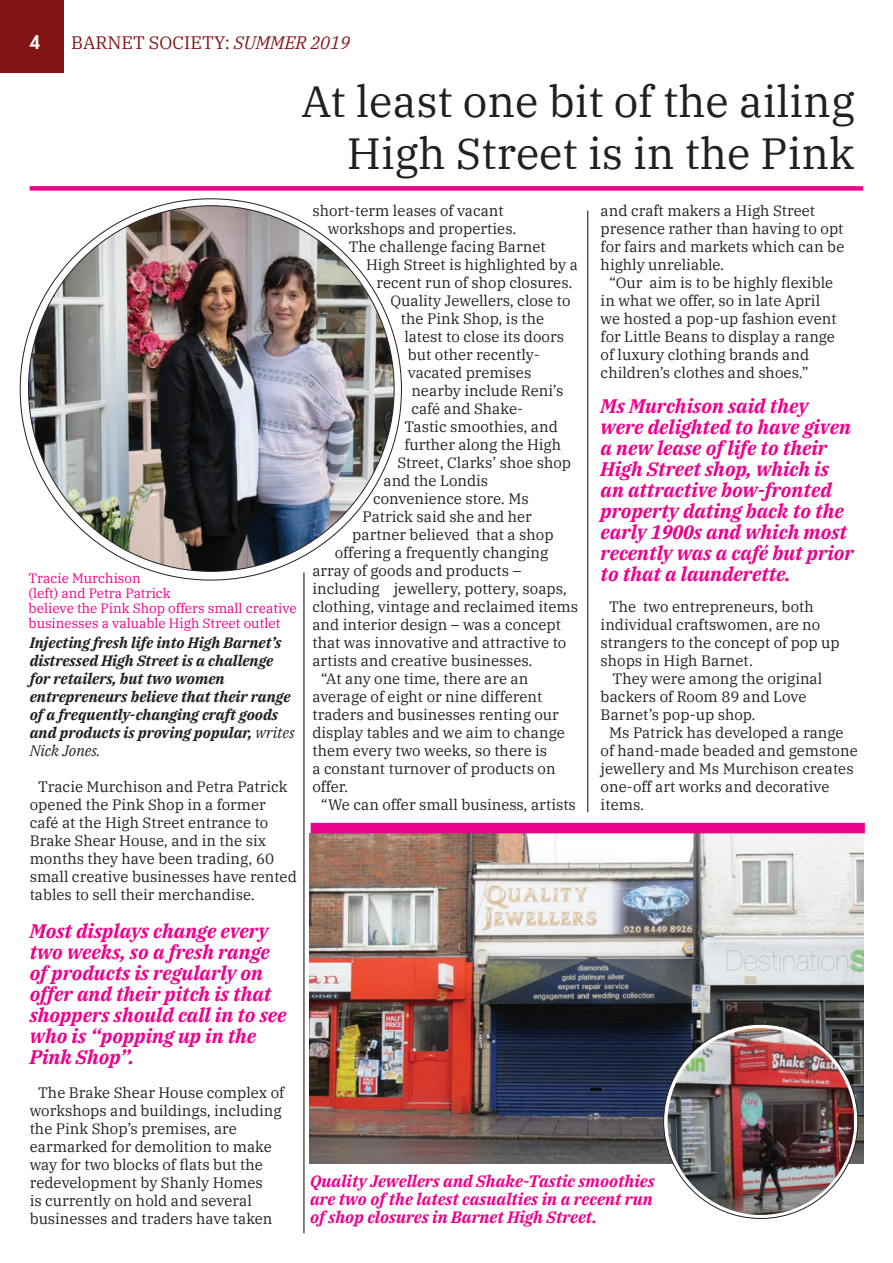
<style>
.page{position:relative;width:893px;height:1263px;background:#fff}
.page>*{position:absolute;margin:0;border:0;box-sizing:border-box;transform-origin:0 0}
.t1{font:43.5px/52.2px "IBM Plex Serif";color:#231f20;text-align:right}
.t2{font:italic 700 19.5px/21px "IBM Plex Serif";color:#ed028c}
.t3{font:18px "IBM Plex Serif";color:#841517}
.t4{font:800 18px "Futura Std";color:#fff}
.t5{font:italic 700 16.5px/18px "IBM Plex Serif";color:#ed028c;text-align:justify}
.t6{font:15px/18px "IBM Plex Serif";color:#231f20}
.t7{font:italic 700 15px/18px "IBM Plex Serif";color:#231f20}
.t8{font:13.5px/15px "IBM Plex Serif";color:#ed028c}
.s1{font-style:italic}
.s2{font-weight:400}
</style>
<div class="page">
<svg style="left:20px;top:199px;width:381px;height:381px"></svg>
<div style="left:0;top:0;width:64px;height:72px;background:#841517"></div>
<hr style="left:303px;top:572px;width:1px;height:661px;background:#231f20">
<hr style="left:587px;top:210px;width:1px;height:602px;background:#231f20">
<div style="left:30px;top:186px;width:833px;height:5px;background:#ed028c"></div>
<img style="left:29px;top:206px;width:365px;height:365px;border-radius:183px">
<img style="left:309px;top:833px;width:554px;height:330px">
<svg style="left:664px;top:1024px;width:194px;height:194px"></svg>
<img style="left:668px;top:1028px;width:186px;height:187px;border-radius:91px">
<div style="left:311px;top:823px;width:554px;height:10px;background:#ed028c"></div>
<p class="t4" style="left:30px;top:31px;width:12px">4</p>
<p class="t3" style="left:71px;top:29px;width:280px">BARNET SOCIETY: <span class="s1">SUMMER 2019</span></p>
<h1 class="t1" style="left:301px;top:72px;width:555px">At least one bit of the ailing<br>High Street is in the Pink</h1>
<p class="t6" style="left:312px;top:200px;width:193px">short-term leases of vacant</p>
<p class="t6" style="left:328px;top:218px;width:190px">workshops and properties.</p>
<p class="t6" style="left:349px;top:236px;width:198px">The challenge facing Barnet</p>
<p class="t6" style="left:366px;top:254px;width:213px">High Street is highlighted by a</p>
<p class="t6" style="left:377px;top:272px;width:197px">recent run of shop closures.</p>
<p class="t6" style="left:390px;top:290px;width:182px">Quality Jewellers, close to</p>
<p class="t6" style="left:401px;top:308px;width:145px">the Pink Shop, is the</p>
<p class="t6" style="left:404px;top:326px;width:161px">latest to close its doors</p>
<p class="t6" style="left:408px;top:344px;width:133px">but other recently-</p>
<p class="t6" style="left:408px;top:362px;width:125px">vacated premises</p>
<p class="t6" style="left:411px;top:380px;width:153px">nearby include Reni’s</p>
<p class="t6" style="left:411px;top:398px;width:113px">café and Shake-</p>
<p class="t6" style="left:404px;top:416px;width:155px">Tastic smoothies, and</p>
<p class="t6" style="left:404px;top:434px;width:158px">further along the High</p>
<p class="t6" style="left:397px;top:452px;width:175px">Street, Clarks’ shoe shop</p>
<p class="t6" style="left:384px;top:470px;width:106px">and the Londis</p>
<p class="t6" style="left:373px;top:488px;width:157px">convenience store. Ms</p>
<p class="t6" style="left:363px;top:506px;width:171px">Patrick said she and her</p>
<p class="t6" style="left:352px;top:524px;width:203px">partner believed that a shop</p>
<p class="t6" style="left:335px;top:542px;width:215px">offering a frequently changing</p>
<p class="t6" style="left:312px;top:560px;width:211px">array of goods and products –</p>
<p class="t6" style="left:312px;top:578px;width:256px">including jewellery, pottery, soaps,</p>
<p class="t6" style="left:312px;top:596px;width:267px">clothing, vintage and reclaimed items</p>
<p class="t6" style="left:312px;top:614px;width:250px">and interior design – was a concept</p>
<p class="t6" style="left:312px;top:632px;width:256px">that was innovative and attractive to</p>
<p class="t6" style="left:312px;top:650px;width:222px">artists and creative businesses.</p>
<p class="t6" style="left:321px;top:668px;width:209px">“At any one time, there are an</p>
<p class="t6" style="left:312px;top:686px;width:231px">average of eight or nine different</p>
<p class="t6" style="left:312px;top:704px;width:248px">traders and businesses renting our</p>
<p class="t6" style="left:312px;top:722px;width:254px">display tables and we aim to change</p>
<p class="t6" style="left:312px;top:740px;width:236px">them every two weeks, so there is</p>
<p class="t6" style="left:312px;top:758px;width:245px">a constant turnover of products on</p>
<p class="t6" style="left:312px;top:776px;width:37px">offer.</p>
<p class="t6" style="left:321px;top:794px;width:257px">“We can offer small business, artists</p>
<p class="t6" style="left:601px;top:200px;width:216px">and craft makers a High Street</p>
<p class="t6" style="left:601px;top:218px;width:244px">presence rather than having to opt</p>
<p class="t6" style="left:601px;top:236px;width:245px">for fairs and markets which can be</p>
<p class="t6" style="left:601px;top:254px;width:125px">highly unreliable.</p>
<p class="t6" style="left:609px;top:272px;width:226px">“Our aim is to be highly flexible</p>
<p class="t6" style="left:601px;top:290px;width:221px">in what we offer, so in late April</p>
<p class="t6" style="left:601px;top:308px;width:238px">we hosted a pop-up fashion event</p>
<p class="t6" style="left:601px;top:326px;width:236px">for Little Beans to display a range</p>
<p class="t6" style="left:601px;top:344px;width:210px">of luxury clothing brands and</p>
<p class="t6" style="left:601px;top:362px;width:209px">children’s clothes and shoes.”</p>
<h2 class="t2" style="left:601px;top:394px;width:255px">Ms Murchison said they were delighted to have given a new lease of life to their<br>High Street shop, which is an attractive bow-fronted property dating back to the early 1900s and which most recently was a café but prior to that a launderette.</h2>
<p class="t6" style="left:601px;top:596px;width:241px;text-indent:9px">The two entrepreneurs, both individual craftswomen, are no strangers to the concept of pop up shops in High Barnet.</p>
<p class="t6" style="left:613px;top:668px;width:211px">They were among the original</p>
<p class="t6" style="left:601px;top:686px;width:207px">backers of Room 89 and Love</p>
<p class="t6" style="left:601px;top:704px;width:157px">Barnet’s pop-up shop.</p>
<p class="t6" style="left:609px;top:722px;width:236px">Ms Patrick has developed a range</p>
<p class="t6" style="left:601px;top:740px;width:259px">of hand-made beaded and gemstone</p>
<p class="t6" style="left:601px;top:758px;width:255px">jewellery and Ms Murchison creates</p>
<p class="t6" style="left:601px;top:776px;width:230px">one-off art works and decorative</p>
<p class="t6" style="left:601px;top:794px;width:45px">items.</p>
<p class="t8" style="left:29px;top:570px;width:270px">Tracie Murchison<br>(left) and Petra Patrick<br>believe the Pink Shop offers small creative businesses a valuable High Street outlet</p>
<p class="t7" style="left:30px;top:633px;width:266px">Injecting fresh life into High Barnet’s distressed High Street is a challenge for retailers, but two women entrepreneurs believe that their range of a frequently-changing craft goods and products is proving popular, <span class="s2">writes Nick Jones.</span></p>
<p class="t6" style="left:30px;top:776px;width:269px;text-indent:9px">Tracie Murchison and Petra Patrick opened the Pink Shop in a former café at the High Street entrance to Brake Shear House, and in the six months they have been trading, 60 small creative businesses have rented tables to sell their merchandise.</p>
<h2 class="t2" style="left:30px;top:919px;width:258px">Most displays change every two weeks, so a fresh range of products is regularly on offer and their pitch is that shoppers should call in to see who is “popping up in the<br>Pink Shop”.</h2>
<p class="t6" style="left:30px;top:1082px;width:256px;text-indent:9px">The Brake Shear House complex of workshops and buildings, including the Pink Shop’s premises, are earmarked for demolition to make way for two blocks of flats but the redevelopment by Shanly Homes<br>is currently on hold and several businesses and traders have taken</p>
<p class="t5" style="left:310px;top:1171px;width:346px">Quality Jewellers and Shake-Tastic smoothies are two of the latest casualties in a recent run of shop closures in Barnet High Street.</p>
</div>
